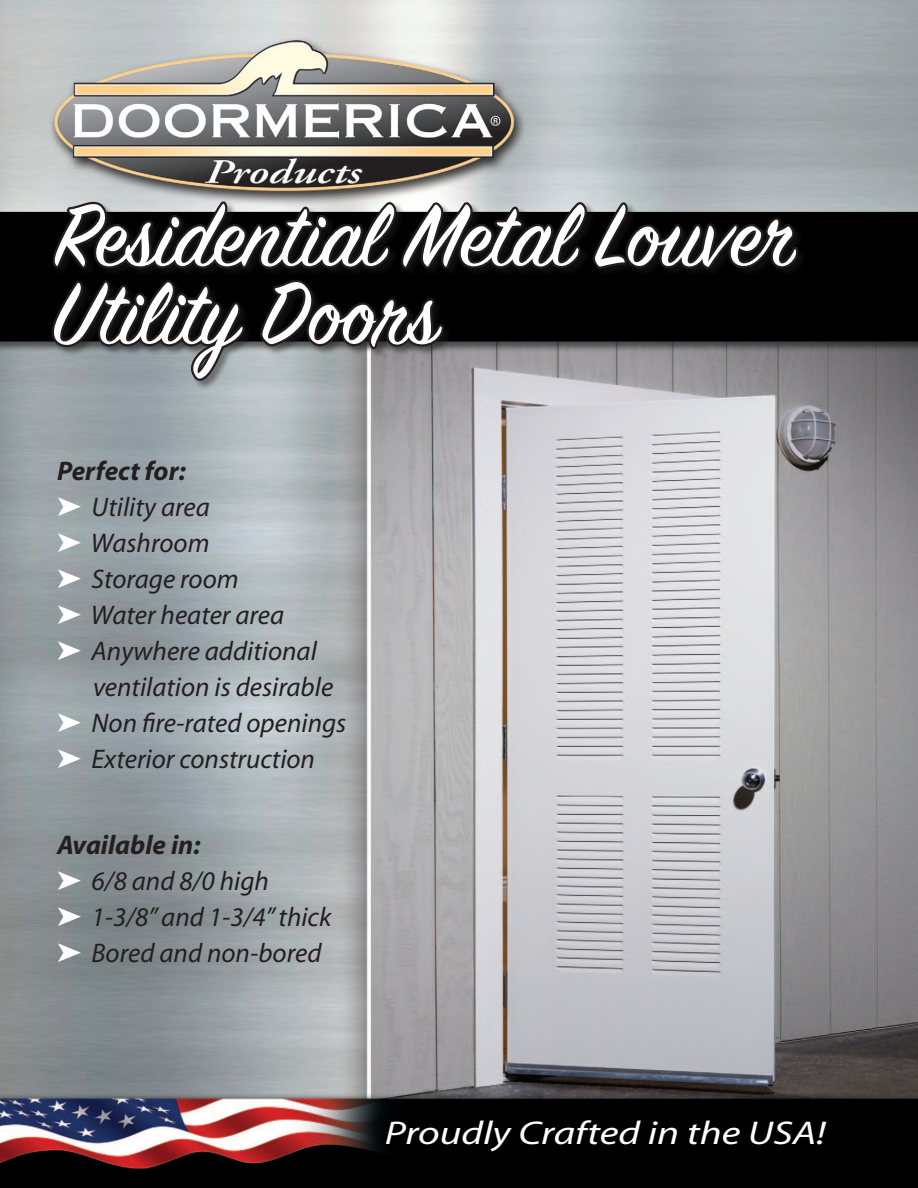
<style>
.page{position:relative;width:918px;height:1188px;background:#fff}
.page>*{position:absolute;margin:0;border:0;box-sizing:border-box;transform-origin:0 0}
.Body_Text{font:97.5px "Sign Painter House Script";color:#fff}
.sub{font:italic 33px "Myriad";color:#fff;scale:1.25 1}
.Body_Text-2{font:italic 27px/36px "Myriad";color:#231f20}
.Body_Text-3{font:italic 700 27px "Myriad";color:#231f20}
.s1{color:#fff}
</style>
<div class="page">
<img style="left:0;top:0;width:918px;height:1188px">
<div style="left:52px;top:201px;width:756px;height:190px;background:#231f20;opacity:.46"></div>
<svg style="left:47px;top:188px;width:764px;height:197px;background:#3e3e3f"></svg>
<p class="Body_Text" style="left:54px;top:189px;width:747px">Residential Metal Louver</p>
<p class="Body_Text" style="left:54px;top:267px;width:385px">Utility Doors</p>
<p class="Body_Text-3" style="left:57px;top:457px;width:130px">Perfect for:</p>
<p class="Body_Text-2" style="left:57px;top:490px;width:154px"><span class="s1">➤</span> Utility area</p>
<p class="Body_Text-2" style="left:57px;top:526px;width:154px"><span class="s1">➤</span> Washroom</p>
<p class="Body_Text-2" style="left:57px;top:562px;width:183px"><span class="s1">➤</span> Storage room</p>
<p class="Body_Text-2" style="left:57px;top:598px;width:229px"><span class="s1">➤</span> Water heater area</p>
<p class="Body_Text-2" style="left:93px;top:634px;width:242px;text-indent:-36px"><span class="s1">➤</span> Anywhere additional ventilation is desirable</p>
<p class="Body_Text-2" style="left:57px;top:706px;width:291px"><span class="s1">➤</span> Non fire-rated openings</p>
<p class="Body_Text-2" style="left:57px;top:742px;width:260px"><span class="s1">➤</span> Exterior construction</p>
<p class="Body_Text-3" style="left:57px;top:831px;width:145px">Available in:</p>
<p class="Body_Text-2" style="left:57px;top:864px;width:213px"><span class="s1">➤</span> 6/8 and 8/0 high</p>
<p class="Body_Text-2" style="left:57px;top:900px;width:276px"><span class="s1">➤</span> 1-3/8” and 1-3/4” thick</p>
<p class="Body_Text-2" style="left:57px;top:936px;width:266px"><span class="s1">➤</span> Bored and non-bored</p>
<p class="sub" style="left:385px;top:1116px;width:354px">Proudly Crafted in the USA!</p>
</div>
